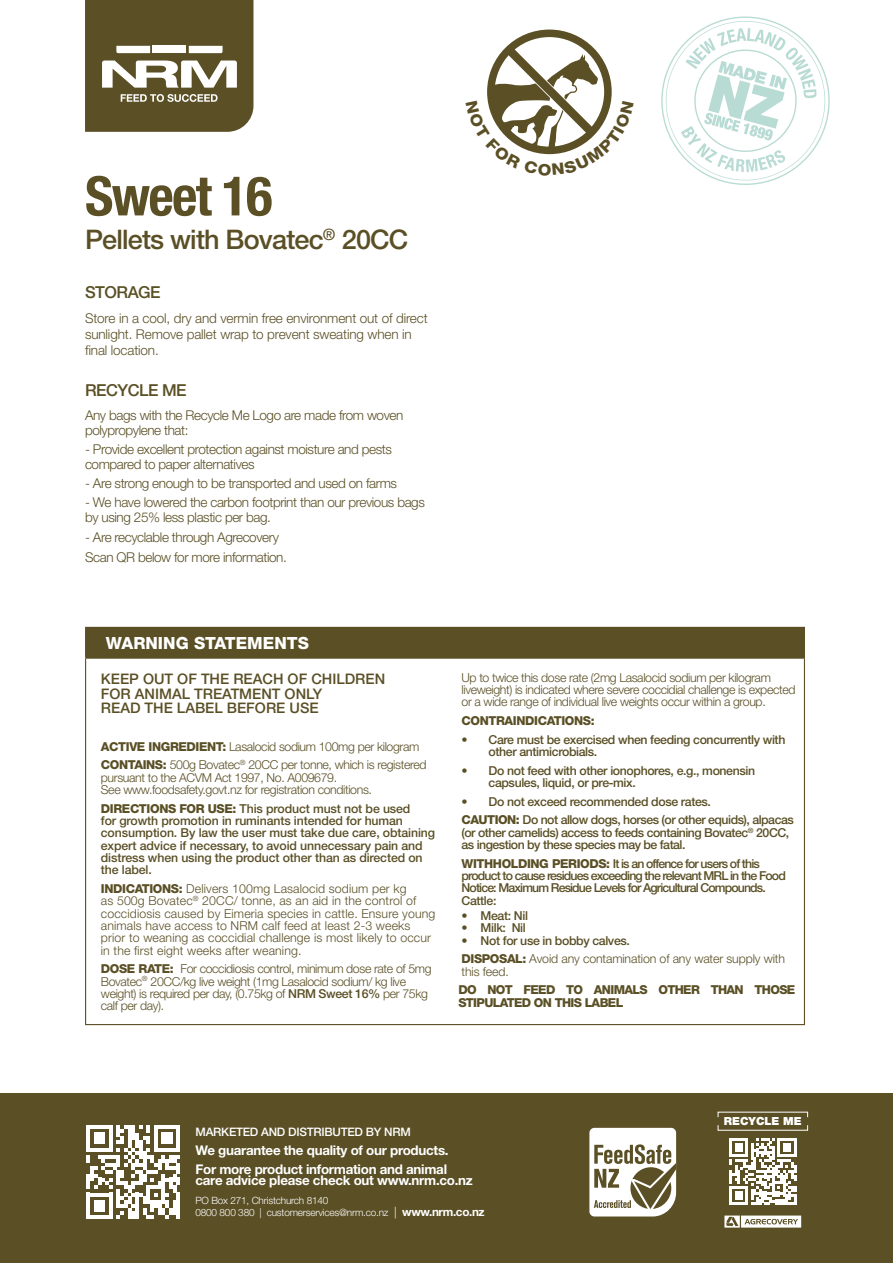
<style>
.page{position:relative;width:893px;height:1263px;background:#fff}
.page>*{position:absolute;margin:0;border:0;box-sizing:border-box;transform-origin:0 0}
.t1{font:700 condensed 54.6px "Helvetica Neue LT Std";letter-spacing:-.03em;color:#5a4f25}
.t2{font:500 27px "Helvetica Neue LT Std";letter-spacing:-.03em;color:#5a4f25}
.t3{font:800 16.8px "Helvetica Neue LT Pro";color:#fff}
.title_2{font:500 16.5px "Helvetica Neue LT Pro";letter-spacing:-.03em;color:#5a4f25}
.t4{font:500 14.55px "Helvetica Neue LT Pro";color:#5a4f25}
.Body{font:300 13.5px/15px "Helvetica Neue LT Std";letter-spacing:-.03em;color:#5a4f25}
.Body-2{font:300 13.5px/16.2px "Helvetica Neue LT Pro";letter-spacing:-.01em;color:#5a4f25}
.BK-Body{font:700 13.35px "Helvetica Neue LT Std";letter-spacing:-.02em;color:#fff}
.t5{font:300 12.3px/12.3px "Helvetica Neue LT Pro";letter-spacing:-.03em;color:#5a4f25}
.t6{font:500 12.3px/12.3px "Helvetica Neue LT Pro";letter-spacing:-.03em;color:#5a4f25}
.t7{font:300 12.3px/12.3px "Helvetica Neue LT Pro";letter-spacing:.01em;color:#5a4f25}
.t8{font:500 12.3px/12.3px "Helvetica Neue LT Pro";letter-spacing:-.01em;color:#5a4f25}
.t9{font:500 12.3px/12.3px "Helvetica Neue LT Pro";letter-spacing:-.07em;color:#5a4f25}
.t10{font:300 12.3px/12.3px "Helvetica Neue LT Pro";letter-spacing:-.01em;color:#5a4f25}
.BK-DoNotFeed{font:800 12.3px/12.3px "Helvetica Neue LT Pro";letter-spacing:-.05em;color:#5a4f25}
.BK-DoNotFeed-2{font:800 12.3px "Helvetica Neue LT Pro";letter-spacing:-.03em;color:#5a4f25}
.BK-SubTitle{font:500 11.7px "Helvetica Neue LT Std";letter-spacing:-.02em;color:#fff}
.t11{font:900 11.25px "Helvetica Neue LT Pro";color:#fff}
.BK-Body-2{font:300 10.05px "Helvetica Neue LT Std";letter-spacing:-.02em;color:#fff}
.s1{font-weight:800}
.s2{font-weight:500}
.s3{font-size:11.7px}
.s4{font-weight:700;font-size:11.7px}
</style>
<div class="page">
<svg style="left:85px;top:0;width:168px;height:132px"></svg>
<div style="left:0;top:1094px;width:893px;height:169px;background:#5a4f25"></div>
<svg style="left:87px;top:1125px;width:93px;height:94px"></svg>
<svg style="left:589px;top:1128px;width:87px;height:88px"></svg>
<svg style="left:729px;top:1138px;width:67px;height:67px"></svg>
<svg style="left:717px;top:1111px;width:91px;height:20px"></svg>
<svg style="left:724px;top:1215px;width:77px;height:12px"></svg>
<svg style="left:661px;top:16px;width:169px;height:169px"></svg>
<div style="left:86px;top:627px;width:718px;height:31px;background:#5a4f25"></div>
<hr style="left:85px;top:627px;width:720px;height:1px;background:#5a4f25">
<hr style="left:85px;top:628px;width:1px;height:30px;background:#5a4f25">
<hr style="left:804px;top:628px;width:1px;height:30px;background:#5a4f25">
<hr style="left:85px;top:658px;width:720px;height:1px;background:#5a4f25">
<hr style="left:85px;top:659px;width:1px;height:365px;background:#5a4f25">
<hr style="left:804px;top:659px;width:1px;height:365px;background:#5a4f25">
<hr style="left:85px;top:1024px;width:720px;height:1px;background:#5a4f25">
<svg style="left:487px;top:35px;width:125px;height:120px"></svg>
<p class="t1" style="left:85px;top:163px;width:189px">Sweet 16</p>
<p class="t2" style="left:85px;top:223px;width:325px">Pellets with Bovatec<sup>®</sup> 20CC</p>
<p class="title_2" style="left:85px;top:282px;width:77px">STORAGE</p>
<p class="Body-2" style="left:85px;top:310px;width:344px">Store in a cool, dry and vermin free environment out of direct sunlight. Remove pallet wrap to prevent sweating when in final location.</p>
<p class="title_2" style="left:85px;top:380px;width:103px">RECYCLE ME</p>
<p class="Body" style="left:85px;top:407px;width:320px">Any bags with the Recycle Me Logo are made from woven polypropylene that:</p>
<p class="Body" style="left:85px;top:441px;width:308px">- Provide excellent protection against moisture and pests compared to paper alternatives</p>
<p class="Body" style="left:85px;top:475px;width:313px">- Are strong enough to be transported and used on farms</p>
<p class="Body" style="left:85px;top:495px;width:341px">- We have lowered the carbon footprint than our previous bags by using 25% less plastic per bag.</p>
<p class="Body" style="left:85px;top:529px;width:195px">- Are recyclable through Agrecovery</p>
<p class="Body" style="left:85px;top:549px;width:203px">Scan QR below for more information.</p>
<p class="t3" style="left:106px;top:633px;width:204px">WARNING STATEMENTS</p>
<p class="t4" style="left:101px;top:670px;width:286px">KEEP OUT OF THE REACH OF CHILDREN</p>
<p class="t4" style="left:101px;top:685px;width:223px">FOR ANIMAL TREATMENT ONLY</p>
<p class="t4" style="left:101px;top:699px;width:219px">READ THE LABEL BEFORE USE</p>
<p class="t5" style="left:101px;top:740px;width:320px"><span class="s1">ACTIVE INGREDIENT:</span> Lasalocid sodium 100mg per kilogram</p>
<p class="t5" style="left:101px;top:758px;width:327px"><span class="s1">CONTAINS:</span> 500g Bovatec<sup>®</sup> 20CC per tonne, which is registered pursuant to the ACVM Act 1997, No. A009679.<br>See www.foodsafety.govt.nz for registration conditions.</p>
<p class="t8" style="left:101px;top:802px;width:336px"><span class="s1">DIRECTIONS FOR USE:</span> This product must not be used<br>for growth promotion in ruminants intended for human consumption. By law the user must take due care, obtaining expert advice if necessary, to avoid unnecessary pain and distress when using the product other than as directed on the label.</p>
<p class="t7" style="left:101px;top:882px;width:336px"><span class="s1">INDICATIONS:</span> Delivers 100mg Lasalocid sodium per kg<br>as 500g Bovatec<sup>®</sup> 20CC/ tonne, as an aid in the control of coccidiosis caused by Eimeria species in cattle. Ensure young animals have access to NRM calf feed at least 2-3 weeks prior to weaning as coccidial challenge is most likely to occur in the first eight weeks after weaning.</p>
<p class="t5" style="left:101px;top:962px;width:332px"><span class="s1">DOSE RATE:</span> For coccidiosis control, minimum dose rate of 5mg Bovatec<sup>®</sup> 20CC/kg live weight (1mg Lasalocid sodium/ kg live weight) is required per day, (0.75kg of <span class="s2">NRM Sweet 16%</span> per 75kg calf per day).</p>
<p class="t5" style="left:461px;top:671px;width:335px">Up to twice this dose rate (2mg Lasalocid sodium per kilogram liveweight) is indicated where severe coccidial challenge is expected or a wide range of individual live weights occur within a group.</p>
<p class="BK-DoNotFeed-2" style="left:461px;top:713px;width:135px">CONTRAINDICATIONS:</p>
<p class="t6" style="left:488px;top:733px;width:298px;text-indent:-27px">• Care must be exercised when feeding concurrently with other antimicrobials.</p>
<p class="t6" style="left:488px;top:764px;width:268px;text-indent:-27px">• Do not feed with other ionophores, e.g., monensin capsules, liquid, or pre-mix.</p>
<p class="t6" style="left:461px;top:795px;width:251px">• Do not exceed recommended dose rates.</p>
<p class="t6" style="left:461px;top:814px;width:334px"><span class="s1">CAUTION:</span> Do not allow dogs, horses (or other equids), alpacas (or other camelids) access to feeds containing Bovatec<sup>®</sup> 20CC, as ingestion by these species may be fatal.</p>
<p class="t9" style="left:461px;top:857px;width:326px"><span class="s1">WITHHOLDING PERIODS:</span> It is an offence for users of this product to cause residues exceeding the relevant MRL in the Food Notice: Maximum Residue Levels for Agricultural Compounds.<br>Cattle:</p>
<p class="t6" style="left:461px;top:909px;width:68px">• Meat: Nil</p>
<p class="t6" style="left:461px;top:922px;width:66px">• Milk: Nil</p>
<p class="t6" style="left:461px;top:934px;width:170px">• Not for use in bobby calves.</p>
<p class="t10" style="left:461px;top:953px;width:325px"><span class="s1">DISPOSAL:</span> Avoid any contamination of any water supply with this feed.</p>
<p class="BK-DoNotFeed" style="left:458px;top:984px;width:339px">DO NOT FEED TO ANIMALS OTHER THAN THOSE<br>STIPULATED ON THIS LABEL</p>
<p class="t11" style="left:724px;top:1114px;width:79px">RECYCLE ME</p>
<p class="BK-SubTitle" style="left:195px;top:1125px;width:217px">MARKETED AND DISTRIBUTED BY NRM</p>
<p class="BK-Body" style="left:195px;top:1142px;width:255px">We guarantee the quality of our products.</p>
<p class="BK-Body" style="left:195px;top:1161px;width:253px">For more product information and animal</p>
<p class="BK-Body" style="left:195px;top:1172px;width:279px">care advice please check out www.nrm.co.nz</p>
<p class="BK-Body-2" style="left:195px;top:1194px;width:134px">PO Box 271, Christchurch 8140</p>
<p class="BK-Body-2" style="left:195px;top:1206px;width:291px">0800 800 380 | customerservices@nrm.co.nz <span class="s3">|</span> <span class="s4">www.nrm.co.nz</span></p>
</div>
